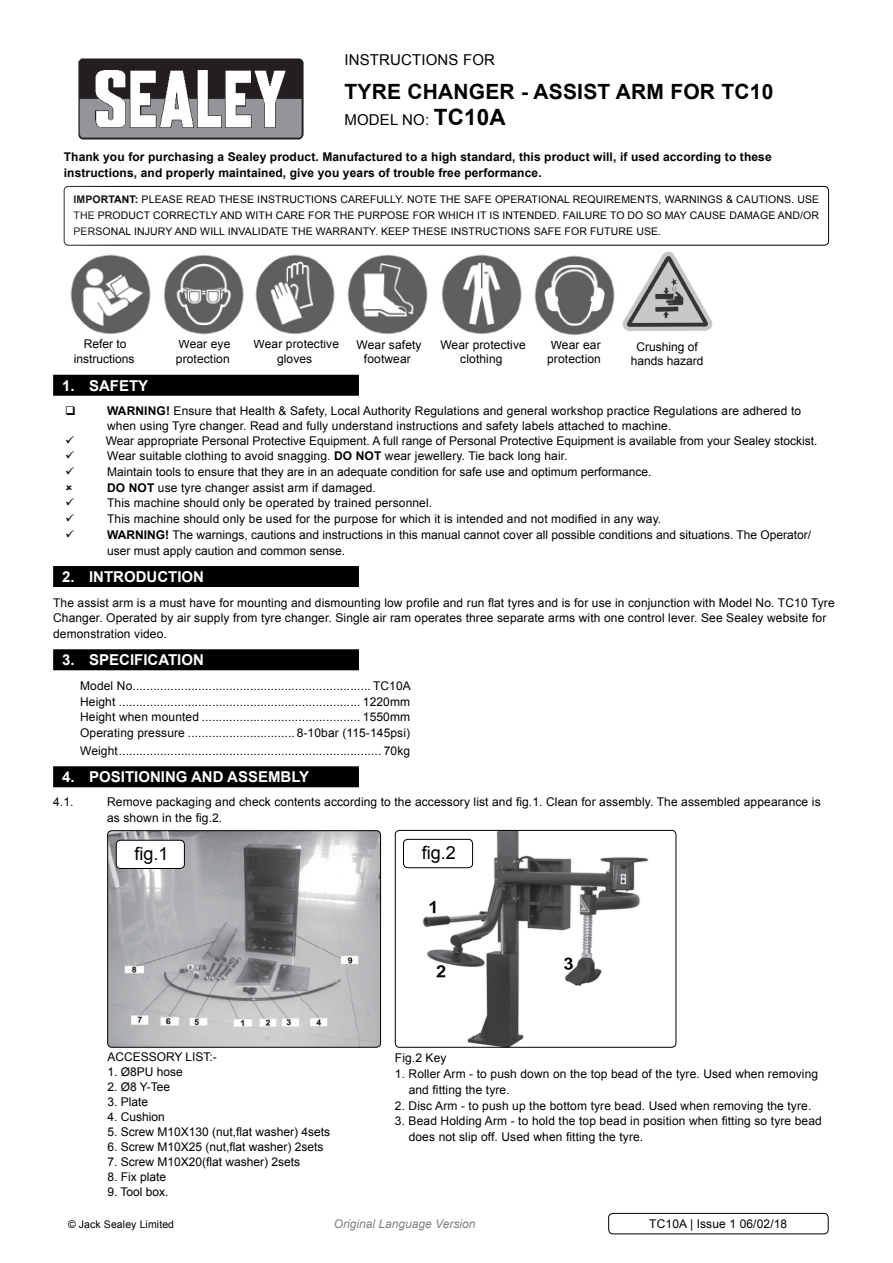
<style>
.page{position:relative;width:893px;height:1263px;background:#fff}
.page>*{position:absolute;margin:0;border:0;box-sizing:border-box;transform-origin:0 0}
.t1{font:700 21px "Arial";letter-spacing:.01em;color:#000}
.t2{font:18px "Arial";color:#000}
.t3{font:700 15px "Arial";color:#fff}
.t4{font:15px "Arial";letter-spacing:.01em;color:#000}
.t5{font:12px/15.8px "Arial";letter-spacing:.01em;color:#000}
.t6{font:700 12px/15.8px "Arial";letter-spacing:.01em;color:#000}
.t7{font:italic 12px "Arial";color:#808285}
.t8{font:10.5px/15.8px "Arial";letter-spacing:.01em;color:#000;text-align:justify}
.s1{font-weight:700;font-size:22.5px}
.s2{font-weight:700}
</style>
<div class="page">
<img style="left:78px;top:58px;width:226px;height:82px">
<div style="left:64px;top:186px;width:765px;height:60px;border:1px solid #000;border-radius:4px"></div>
<img style="left:70px;top:254px;width:81px;height:81px">
<img style="left:622px;top:252px;width:90px;height:79px">
<img style="left:164px;top:255px;width:80px;height:80px">
<img style="left:255px;top:254px;width:80px;height:81px">
<img style="left:534px;top:255px;width:81px;height:81px">
<img style="left:347px;top:254px;width:81px;height:81px">
<img style="left:441px;top:254px;width:81px;height:81px">
<div style="left:53px;top:375px;width:306px;height:21px;background:#000"></div>
<div style="left:53px;top:566px;width:306px;height:21px;background:#000"></div>
<div style="left:53px;top:649px;width:306px;height:21px;background:#000"></div>
<div style="left:53px;top:766px;width:306px;height:21px;background:#000"></div>
<img style="left:109px;top:832px;width:270px;height:214px">
<div style="left:107px;top:830px;width:274px;height:218px;border:1px solid #000;border-radius:4px"></div>
<img style="left:410px;top:832px;width:239px;height:214px">
<div style="left:395px;top:830px;width:281px;height:218px;border:1px solid #000;border-radius:4px"></div>
<div style="left:116px;top:840px;width:68px;height:28px;background:#fff;border-radius:4px"></div>
<div style="left:116px;top:840px;width:69px;height:29px;border:1px solid #000;border-radius:4px"></div>
<div style="left:403px;top:839px;width:70px;height:29px;background:#fff;border-radius:4px"></div>
<div style="left:403px;top:839px;width:70px;height:29px;border:1px solid #000;border-radius:4px"></div>
<div style="left:608px;top:1213px;width:220px;height:21px;border:1px solid #000;border-radius:4px"></div>
<p class="t4" style="left:344px;top:50px;width:152px">instructions for</p>
<h1 class="t1" style="left:344px;top:78px;width:430px">tyre changer - assist arm for tc10</h1>
<p class="t4" style="left:344px;top:110px;width:163px">model no: <span class="s1">TC10A</span></p>
<p class="t6" style="left:64px;top:149px;width:709px">Thank you for purchasing a Sealey product. Manufactured to a high standard, this product will, if used according to these instructions, and properly maintained, give you years of trouble free performance.</p>
<p class="t8" style="left:74px;top:192px;width:747px"><span class="s2">IMPORTANT:</span> PLEASE READ THESE INSTRUCTIONS CAREFULLY. NOTE THE SAFE OPERATIONAL REQUIREMENTS, WARNINGS &amp; CAUTIONS. USE THE PRODUCT CORRECTLY AND WITH CARE FOR THE PURPOSE FOR WHICH IT IS INTENDED. FAILURE TO DO SO MAY CAUSE DAMAGE AND/OR PERSONAL INJURY AND WILL INVALIDATE THE WARRANTY. KEEP THESE INSTRUCTIONS SAFE FOR FUTURE USE.</p>
<p class="t5" style="left:74px;top:337px;width:62px;line-height:14.4px;text-align:center">Refer to instructions</p>
<p class="t5" style="left:631px;top:339px;width:74px;line-height:14.4px;text-align:center">Crushing of hands hazard</p>
<p class="t5" style="left:176px;top:337px;width:56px;line-height:14.4px">Wear eye protection</p>
<p class="t5" style="left:254px;top:337px;width:87px;line-height:14.4px;text-align:center">Wear protective gloves</p>
<p class="t5" style="left:547px;top:337px;width:55px;line-height:14.4px">Wear ear protection</p>
<p class="t5" style="left:357px;top:337px;width:67px;line-height:14.4px;text-align:center">Wear safety footwear</p>
<p class="t5" style="left:440px;top:337px;width:87px;line-height:14.4px;text-align:center">Wear protective clothing</p>
<p class="t3" style="left:62px;top:375px;width:88px">1. safety</p>
<p class="t6" style="left:107px;top:403px;width:20px">WARNING</p>
<p class="t5" style="left:106px;top:403px;width:713px;line-height:15.3px;text-indent:60px"><span class="s2">!</span> Ensure that Health &amp; Safety, Local Authority Regulations and general workshop practice Regulations are adhered to when using Tyre changer. Read and fully understand instructions and safety labels attached to machine.<br>Wear appropriate Personal Protective Equipment. A full range of Personal Protective Equipment is available from your Sealey stockist.<br>Wear suitable clothing to avoid snagging. <span class="s2">DO NOT</span></p>
<p class="t5" style="left:107px;top:448px;width:546px;text-indent:278px">wear jewellery. Tie back long hair.<br>Maintain tools to ensure that they are in an adequate condition for safe use and optimum performance.</p>
<p class="t6" style="left:107px;top:480px;width:31px">DO NOT</p>
<p class="t5" style="left:158px;top:480px;width:219px">use tyre changer assist arm if damaged.</p>
<p class="t5" style="left:96px;top:495px;width:338px">This machine should only be operated by trained personnel.</p>
<p class="t5" style="left:107px;top:511px;width:556px">This machine should only be used for the purpose for which it is intended and not modified in any way.</p>
<p class="t6" style="left:107px;top:527px;width:20px">WARNING</p>
<p class="t5" style="left:107px;top:527px;width:706px;text-indent:58px"><span class="s2">!</span> The warnings, cautions and instructions in this manual cannot cover all possible conditions and situations. The Operator/ user must apply caution and common sense.</p>
<p class="t3" style="left:62px;top:566px;width:143px">2. introduction</p>
<p class="t5" style="left:53px;top:594px;width:783px">The assist arm is a must have for mounting and dismounting low profile and run flat tyres and is for use in conjunction with Model No. TC10 Tyre<br>Changer. Operated by air supply from tyre changer. Single air ram operates three separate arms with one control lever. See Sealey website for demonstration video.</p>
<p class="t3" style="left:62px;top:650px;width:143px">3. specification</p>
<p class="t5" style="left:80px;top:678px;width:332px;text-align:justify">Model No..................................................................... TC10A Height ...................................................................... 1220mm Height when mounted .............................................. 1550mm Operating pressure ............................... 8-10bar (115-145psi)</p>
<p class="t5" style="left:80px;top:743px;width:331px">Weight............................................................................ 70kg</p>
<p class="t3" style="left:62px;top:767px;width:249px">4. positioning and assembly</p>
<p class="t5" style="left:53px;top:794px;width:22px">4.1.</p>
<p class="t5" style="left:107px;top:794px;width:715px">Remove packaging and check contents according to the accessory list and fig.1. Clean for assembly. The assembled appearance is as shown in the fig.2.</p>
<h2 class="t2" style="left:135px;top:842px;width:36px">fig.1</h2>
<h2 class="t2" style="left:422px;top:841px;width:36px">fig.2</h2>
<p class="t5" style="left:107px;top:1049px;width:18px">ACCESSOR</p>
<p class="t5" style="left:174px;top:1049px;width:19px">Y LIST</p>
<p class="t5" style="left:210px;top:1049px;width:9px">:-</p>
<p class="t5" style="left:107px;top:1064px;width:77px">1. Ø8PU hose</p>
<p class="t5" style="left:107px;top:1079px;width:64px">2. Ø8 Y-Tee</p>
<p class="t5" style="left:107px;top:1094px;width:42px">3. Plate</p>
<p class="t5" style="left:107px;top:1109px;width:59px">4. Cushion</p>
<p class="t5" style="left:107px;top:1124px;width:224px">5. Screw M10X130 (nut,flat washer) 4sets</p>
<p class="t5" style="left:107px;top:1139px;width:218px">6. Screw M10X25 (nut,flat washer) 2sets</p>
<p class="t5" style="left:107px;top:1154px;width:194px">7. Screw M10X20(flat washer) 2sets</p>
<p class="t5" style="left:107px;top:1169px;width:60px">8. Fix plate</p>
<p class="t5" style="left:107px;top:1184px;width:63px">9. Tool box.</p>
<p class="t5" style="left:395px;top:1050px;width:53px">Fig.2 Key</p>
<p class="t5" style="left:409px;top:1066px;width:411px;text-indent:-14px">1. Roller Arm - to push down on the top bead of the tyre. Used when removing and fitting the tyre.</p>
<p class="t5" style="left:395px;top:1097px;width:418px">2. Disc Arm - to push up the bottom tyre bead. Used when removing the tyre.</p>
<p class="t5" style="left:409px;top:1113px;width:415px;text-indent:-14px">3. Bead Holding Arm - to hold the top bead in position when fitting so tyre bead does not slip off. Used when fitting the tyre.</p>
<p class="t8" style="left:68px;top:1217px;width:108px">© Jack Sealey Limited</p>
<p class="t7" style="left:334px;top:1216px;width:143px">Original Language Version</p>
<p class="t5" style="left:649px;top:1216px;width:139px">TC10A | Issue 1 06/02/18</p>
</div>
